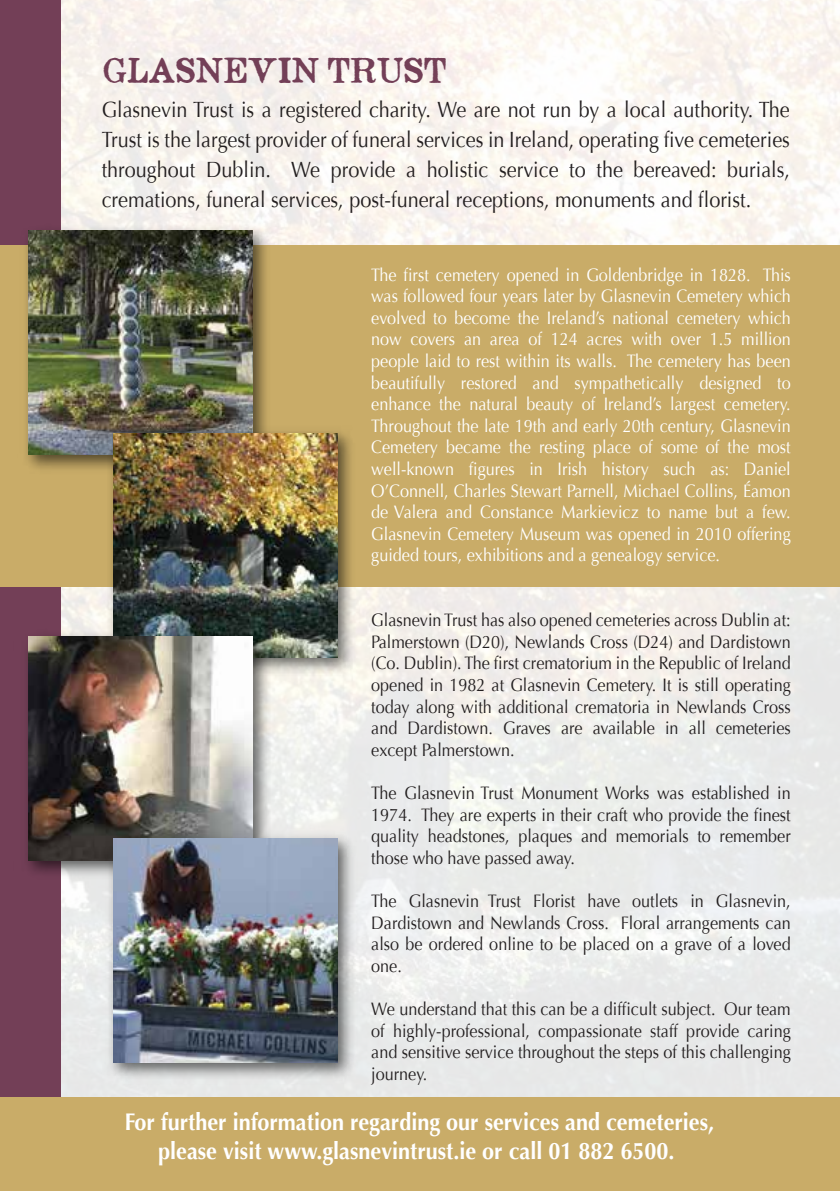
<style>
.page{position:relative;width:840px;height:1191px;background:#fff}
.page>*{position:absolute;margin:0;border:0;box-sizing:border-box;transform-origin:0 0}
.t1{font:28px "Opera Lyrics Smooth";letter-spacing:.005em;color:#733f57}
.t2{font:700 24px/28.8px "Optima";color:#fff;text-align:center;scale:.9 1}
.t3{font:22px/30px "Optima";color:#231f20;text-align:justify;scale:.9 1}
.t4{font:18px/21.6px "Optima";color:#231f20;text-align:justify;scale:.9 1}
.t5{font:18px/21.6px "Optima";color:#fff;text-align:justify;scale:.9 1}
</style>
<div class="page">
<img style="left:61px;top:0;width:778px;height:1097px">
<div style="left:0;top:0;width:61px;height:1191px;background:#733f57"></div>
<div style="left:0;top:245px;width:839px;height:341px;background:#c9ac68"></div>
<div style="left:0;top:1097px;width:839px;height:94px;background:#c9ac68"></div>
<img style="left:26px;top:0;width:666px;height:463px">
<img style="left:28px;top:231px;width:224px;height:224px">
<img style="left:30px;top:328px;width:512px;height:352px">
<img style="left:113px;top:433px;width:224px;height:224px">
<img style="left:27px;top:617px;width:258px;height:330px">
<img style="left:28px;top:636px;width:224px;height:224px">
<img style="left:94px;top:811px;width:275px;height:286px">
<img style="left:113px;top:838px;width:224px;height:224px">
<h1 class="t1" style="left:103px;top:55px;width:344px">GLASNEVIN TRUST</h1>
<p class="t3" style="left:102px;top:95px;width:765px">Glasnevin Trust is a registered charity. We are not run by a local authority. The Trust is the largest provider of funeral services in Ireland, operating five cemeteries throughout Dublin. We provide a holistic service to the bereaved: burials, cremations, funeral services, post-funeral receptions, monuments and florist.</p>
<p class="t5" style="left:371px;top:264px;width:467px">The first cemetery opened in Goldenbridge in 1828. This was followed four years later by Glasnevin Cemetery which evolved to become the Ireland’s national cemetery which now covers an area of 124 acres with over 1.5 million people laid to rest within its walls. The cemetery has been beautifully restored and sympathetically designed to enhance the natural beauty of Ireland’s largest cemetery.<br>Throughout the late 19th and early 20th century, Glasnevin Cemetery became the resting place of some of the most well-known figures in Irish history such as: Daniel O’Connell, Charles Stewart Parnell, Michael Collins, Éamon de Valera and Constance Markievicz to name but a few.<br>Glasnevin Cemetery Museum was opened in 2010 offering guided tours, exhibitions and a genealogy service.</p>
<p class="t4" style="left:371px;top:609px;width:467px">Glasnevin Trust has also opened cemeteries across Dublin at:<br>Palmerstown (D20), Newlands Cross (D24) and Dardistown (Co. Dublin). The first crematorium in the Republic of Ireland opened in 1982 at Glasnevin Cemetery. It is still operating today along with additional crematoria in Newlands Cross and Dardistown. Graves are available in all cemeteries except Palmerstown.</p>
<p class="t4" style="left:371px;top:782px;width:467px">The Glasnevin Trust Monument Works was established in 1974. They are experts in their craft who provide the finest quality headstones, plaques and memorials to remember those who have passed away.</p>
<p class="t4" style="left:371px;top:890px;width:467px">The Glasnevin Trust Florist have outlets in Glasnevin, Dardistown and Newlands Cross. Floral arrangements can also be ordered online to be placed on a grave of a loved one.</p>
<p class="t4" style="left:371px;top:998px;width:467px">We understand that this can be a difficult subject. Our team of highly-professional, compassionate staff provide caring and sensitive service throughout the steps of this challenging journey.</p>
<h2 class="t2" style="left:125px;top:1107px;width:656px">For further information regarding our services and cemeteries, please visit www.glasnevintrust.ie or call 01 882 6500.</h2>
</div>
